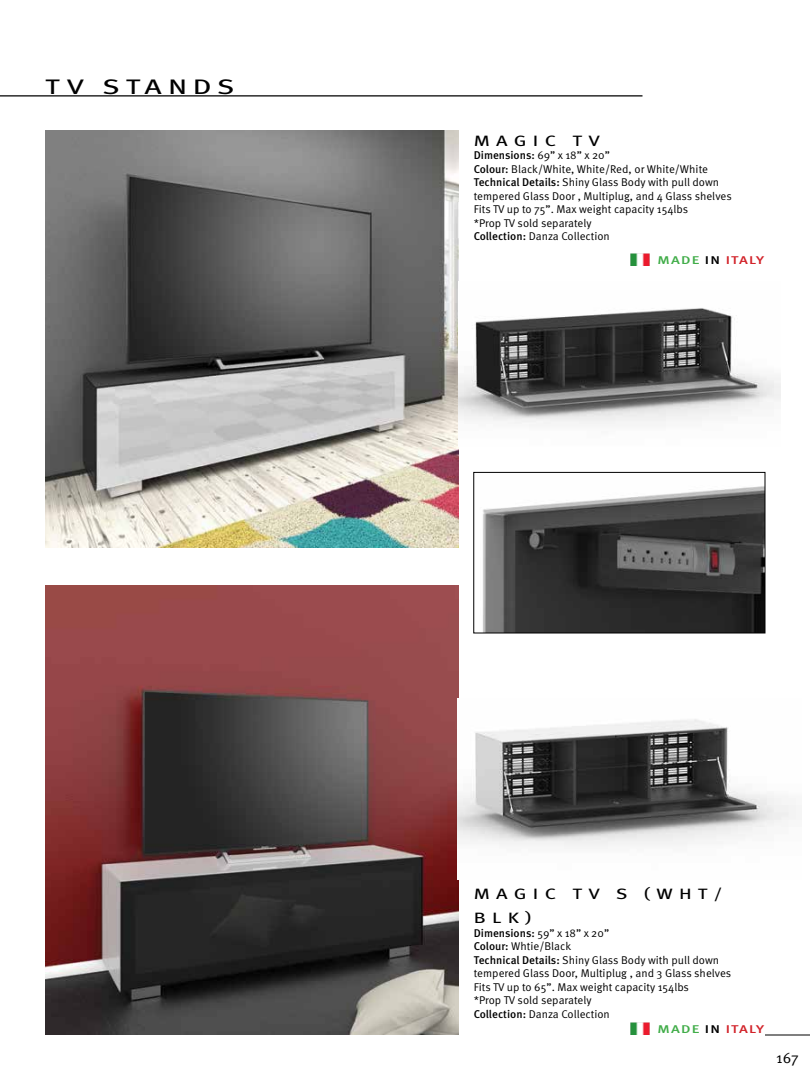
<style>
.page{position:relative;width:810px;height:1080px;background:#fff}
.page>*{position:absolute;margin:0;border:0;box-sizing:border-box;transform-origin:0 0}
.t1{font:21px "Meta OT";letter-spacing:.19em;color:#000;scale:1.43 1}
.t2{font:15px/24px "Meta OT";letter-spacing:.31em;color:#000;scale:1.33 1}
.t3{font:15px "Meta OT Norm";color:#000}
.t4{font:11.25px/13.5px "Meta OT Norm";color:#000}
.t5{font:500 11.25px "Meta OT";color:#000}
.t6{font:500 11.25px "Meta OT";letter-spacing:.08em;color:#d2232a;scale:1.33 1}
.s1{font-family:"Meta OT Norm";font-weight:400}
.s2{font-family:"Meta OT";font-weight:500}
.s3{color:#41ad49}
.s4{color:#000}
</style>
<div class="page">
<hr style="left:0;top:95px;width:642px;height:2px;background:#000">
<hr style="left:765px;top:1035px;width:45px;height:1px;background:#000">
<img style="left:630px;top:254px;width:19px;height:12px">
<img style="left:630px;top:1023px;width:19px;height:12px">
<img style="left:45px;top:131px;width:414px;height:417px">
<img style="left:45px;top:585px;width:414px;height:450px">
<img style="left:459px;top:308px;width:322px;height:116px">
<img style="left:458px;top:698px;width:338px;height:181px">
<img style="left:483px;top:486px;width:280px;height:145px">
<div style="left:474px;top:472px;width:291px;height:161px;border:1px solid #000"></div>
<h1 class="t1" style="left:45px;top:74px;width:134px">TV STANDS</h1>
<h2 class="t2" style="left:474px;top:129px;width:96px">MAGIC TV</h2>
<p class="t5" style="left:474px;top:148px;width:138px">Dimensions: <span class="s1">69” x 18” x 20”</span></p>
<p class="t4" style="left:474px;top:162px;width:260px"><span class="s2">Colour:</span> Black/White, White/Red, or White/White <span class="s2">Technical Details:</span> Shiny Glass Body with pull down tempered Glass Door , Multiplug, and 4 Glass shelves Fits TV up to 75”. Max weight capacity 154lbs<br>*Prop TV sold separately<br><span class="s2">Collection:</span> Danza Collection</p>
<p class="t6" style="left:658px;top:253px;width:81px"><span class="s3">MADE</span> <span class="s4">IN</span> ITALY</p>
<h2 class="t2" style="left:474px;top:882px;width:189px">MAGIC TV S (WHT/<br>BLK)</h2>
<p class="t5" style="left:474px;top:926px;width:137px">Dimensions: <span class="s1">59” x 18” x 20”</span></p>
<p class="t4" style="left:474px;top:940px;width:259px"><span class="s2">Colour:</span> Whtie/Black<br><span class="s2">Technical Details:</span> Shiny Glass Body with pull down tempered Glass Door, Multiplug , and 3 Glass shelves Fits TV up to 65”. Max weight capacity 154lbs<br>*Prop TV sold separately<br><span class="s2">Collection:</span> Danza Collection</p>
<p class="t6" style="left:658px;top:1022px;width:81px"><span class="s3">MADE</span> <span class="s4">IN</span> ITALY</p>
<h2 class="t3" style="left:776px;top:1049px;width:24px">167</h2>
</div>
